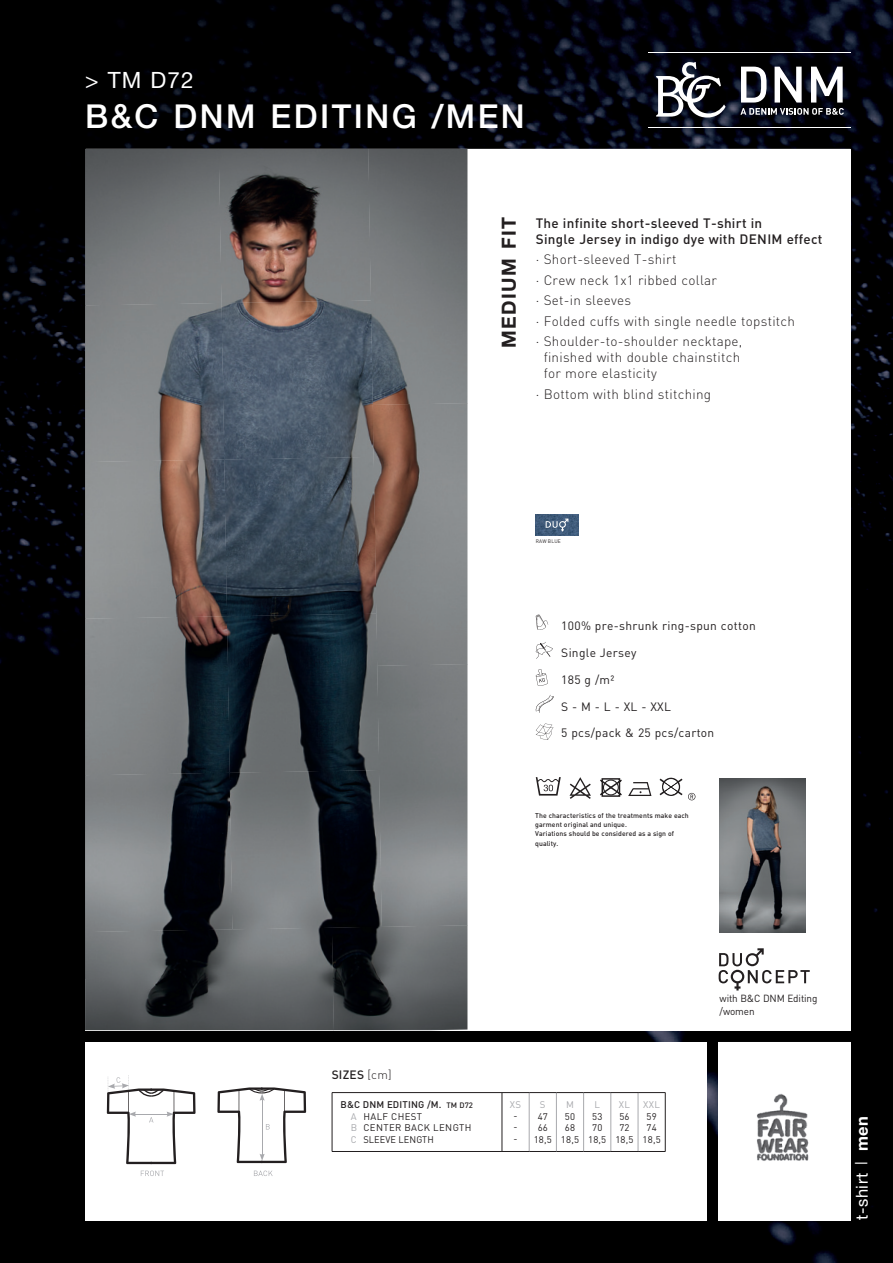
<style>
.page{position:relative;width:893px;height:1263px;background:#fff}
.page>*{position:absolute;margin:0;border:0;box-sizing:border-box;transform-origin:0 0}
.t1{font:500 33px "Helvetica Neue";letter-spacing:.075em;color:#fff}
.t2{font:22.5px "Helvetica Neue";color:#fff}
.t3{font:700 19.5px "Helvetica Neue";letter-spacing:.075em;color:#231f20}
.t4{font:16.5px "Helvetica Neue";letter-spacing:.035em;color:#fff}
.t5{font:300 13.5px/20.4px "DIN Pro";letter-spacing:.02em;color:#231f20}
.t6{font:500 13.5px/16.2px "DIN Pro";letter-spacing:.02em;color:#231f20}
.t7{font:12px/25.7px "DIN Pro";letter-spacing:.025em;color:#231f20}
.t8{font:500 12px "DIN Pro";letter-spacing:.02em;color:#231f20}
.t9{font:10.2px/12.3px "DIN Pro";letter-spacing:-.01em;color:#231f20}
.t10{font:9.6px/11.6px "DIN Pro";letter-spacing:.04em;color:#231f20}
.t11{font:9.6px/11.6px "DIN Pro";letter-spacing:.02em;color:#231f20;text-align:center}
.t12{font:9.6px "DIN Pro";letter-spacing:.04em;color:#a8a9ad}
.t13{font:500 6.9px/9.3px "DIN Pro";letter-spacing:.01em;color:#231f20}
.t14{font:5.1px "DIN Pro";letter-spacing:.025em;color:#231f20}
.s1{font-weight:300}
.s2{font-weight:500}
.s3{font-weight:500;font-size:7.8px}
.s4{color:#a8a9ad}
.s5{font-weight:700}
</style>
<div class="page">
<img style="left:0;top:0;width:893px;height:1263px">
<div style="left:85px;top:149px;width:765px;height:881px;background:#fff"></div>
<div style="left:85px;top:1042px;width:622px;height:178px;background:#fff"></div>
<div style="left:718px;top:1042px;width:132px;height:178px;background:#fff"></div>
<img style="left:757px;top:1094px;width:52px;height:67px">
<img style="left:85px;top:149px;width:134px;height:154px">
<img style="left:219px;top:149px;width:149px;height:154px">
<img style="left:368px;top:149px;width:99px;height:254px">
<img style="left:85px;top:303px;width:136px;height:156px">
<img style="left:221px;top:300px;width:153px;height:159px">
<img style="left:373px;top:403px;width:94px;height:261px">
<img style="left:85px;top:459px;width:139px;height:157px">
<img style="left:224px;top:457px;width:152px;height:159px">
<img style="left:85px;top:616px;width:142px;height:156px">
<img style="left:227px;top:613px;width:152px;height:159px">
<img style="left:85px;top:772px;width:145px;height:155px">
<img style="left:230px;top:770px;width:152px;height:157px">
<img style="left:85px;top:927px;width:247px;height:103px">
<img style="left:332px;top:925px;width:135px;height:105px">
<hr style="left:529px;top:1093px;width:1px;height:58px;background:#a8a9ad">
<hr style="left:556px;top:1093px;width:1px;height:58px;background:#a8a9ad">
<hr style="left:583px;top:1093px;width:1px;height:58px;background:#a8a9ad">
<hr style="left:611px;top:1093px;width:1px;height:58px;background:#a8a9ad">
<hr style="left:638px;top:1093px;width:1px;height:58px;background:#a8a9ad">
<hr style="left:332px;top:1092px;width:170px;height:1px;background:#231f20">
<hr style="left:332px;top:1093px;width:1px;height:58px;background:#231f20">
<hr style="left:332px;top:1151px;width:170px;height:1px;background:#231f20">
<svg style="left:502px;top:1092px;width:163px;height:1px"></svg>
<svg style="left:502px;top:1151px;width:163px;height:1px"></svg>
<hr style="left:502px;top:1093px;width:1px;height:58px;background:#231f20">
<hr style="left:665px;top:1093px;width:1px;height:58px;background:#231f20">
<svg style="left:107px;top:1075px;width:89px;height:89px"></svg>
<svg style="left:217px;top:1087px;width:89px;height:76px"></svg>
<svg style="left:141px;top:1170px;width:23px;height:6px"></svg>
<svg style="left:254px;top:1170px;width:19px;height:6px"></svg>
<img style="left:719px;top:778px;width:87px;height:155px">
<svg style="left:719px;top:948px;width:91px;height:42px"></svg>
<svg style="left:536px;top:615px;width:12px;height:15px"></svg>
<svg style="left:536px;top:642px;width:17px;height:17px"></svg>
<svg style="left:536px;top:669px;width:12px;height:17px"></svg>
<svg style="left:535px;top:695px;width:19px;height:18px"></svg>
<svg style="left:536px;top:723px;width:17px;height:17px"></svg>
<img style="left:536px;top:514px;width:42px;height:22px">
<svg style="left:546px;top:519px;width:22px;height:12px"></svg>
<svg style="left:660px;top:777px;width:22px;height:19px"></svg>
<svg style="left:688px;top:793px;width:7px;height:7px"></svg>
<svg style="left:569px;top:777px;width:22px;height:22px"></svg>
<svg style="left:600px;top:778px;width:51px;height:19px"></svg>
<div style="left:603px;top:779px;width:16px;height:16px;border:1px solid #231f20;border-radius:50%"></div>
<svg style="left:536px;top:777px;width:25px;height:18px"></svg>
<hr style="left:648px;top:127px;width:202px;height:1px;background:#fff">
<hr style="left:648px;top:53px;width:202px;height:1px;background:#fff">
<svg style="left:656px;top:62px;width:70px;height:56px"></svg>
<svg style="left:740px;top:67px;width:104px;height:48px"></svg>
<h2 class="t2" style="left:85px;top:67px;width:110px">&gt; TM D72</h2>
<h1 class="t1" style="left:85px;top:96px;width:441px">B&amp;C DNM EDITING /MEN</h1>
<h3 class="t3" style="left:497px;top:348px;width:133px;rotate:-90deg">MEDIUM FIT</h3>
<p class="t6" style="left:536px;top:213px;width:288px">The infinite short-sleeved T-shirt in<br>Single Jersey in indigo dye with DENIM effect</p>
<p class="t5" style="left:536px;top:248px;width:261px">⋅ Short-sleeved T-shirt<br>⋅ Crew neck 1x1 ribbed collar<br>⋅ Set-in sleeves<br>⋅ Folded cuffs with single needle topstitch ⋅ Shoulder-to-shoulder necktape,</p>
<p class="t5" style="left:544px;top:348px;width:198px;line-height:16.2px">finished with double chainstitch for more elasticity</p>
<p class="t5" style="left:536px;top:383px;width:177px">⋅ Bottom with blind stitching</p>
<p class="t14" style="left:536px;top:537px;width:27px">RAW BLUE</p>
<p class="t7" style="left:561px;top:612px;width:196px">100% pre-shrunk ring-spun cotton</p>
<p class="t7" style="left:561px;top:639px;width:77px">Single Jersey</p>
<p class="t7" style="left:561px;top:666px;width:54px">185 g /m²</p>
<p class="t7" style="left:561px;top:693px;width:155px">S - M - L - XL - XXL<br>5 pcs/pack &amp; 25 pcs/carton</p>
<p class="t13" style="left:535px;top:810px;width:155px">The characteristics of the treatments make each garment original and unique.<br>Variations should be considered as a sign of quality.</p>
<p class="t8" style="left:332px;top:1065px;width:62px">SIZES <span class="s1">[cm]</span></p>
<p class="t10" style="left:351px;top:1098px;width:124px;text-indent:-10px"><span class="s2">B&amp;C DNM EDITING /M.</span> <span class="s3">TM D72<br></span><span class="s4">A</span> HALF CHEST<br><span class="s4">B</span> CENTER BACK LENGTH<br><span class="s4">C</span> SLEEVE LENGTH</p>
<p class="t12" style="left:510px;top:1097px;width:13px">XS</p>
<p class="t11" style="left:514px;top:1110px;width:6px;text-align:justify">- - -</p>
<p class="t12" style="left:540px;top:1097px;width:7px">S</p>
<p class="t11" style="left:534px;top:1110px;width:20px">47<br>66<br>18,5</p>
<p class="t12" style="left:566px;top:1097px;width:9px">M</p>
<p class="t11" style="left:561px;top:1110px;width:20px">50<br>68<br>18,5</p>
<p class="t12" style="left:594px;top:1097px;width:7px">L</p>
<p class="t11" style="left:588px;top:1110px;width:20px">53<br>70<br>18,5</p>
<p class="t12" style="left:619px;top:1097px;width:13px">XL</p>
<p class="t11" style="left:615px;top:1110px;width:20px">56<br>72<br>18,5</p>
<p class="t12" style="left:643px;top:1097px;width:18px">XXL</p>
<p class="t11" style="left:643px;top:1110px;width:20px">59<br>74<br>18,5</p>
<p class="t9" style="left:720px;top:991px;width:99px">with B&amp;C DNM Editing /women</p>
<p class="t4" style="left:852px;top:1220px;width:106px;rotate:-90deg">t-shirt | <span class="s5">men</span></p>
</div>
